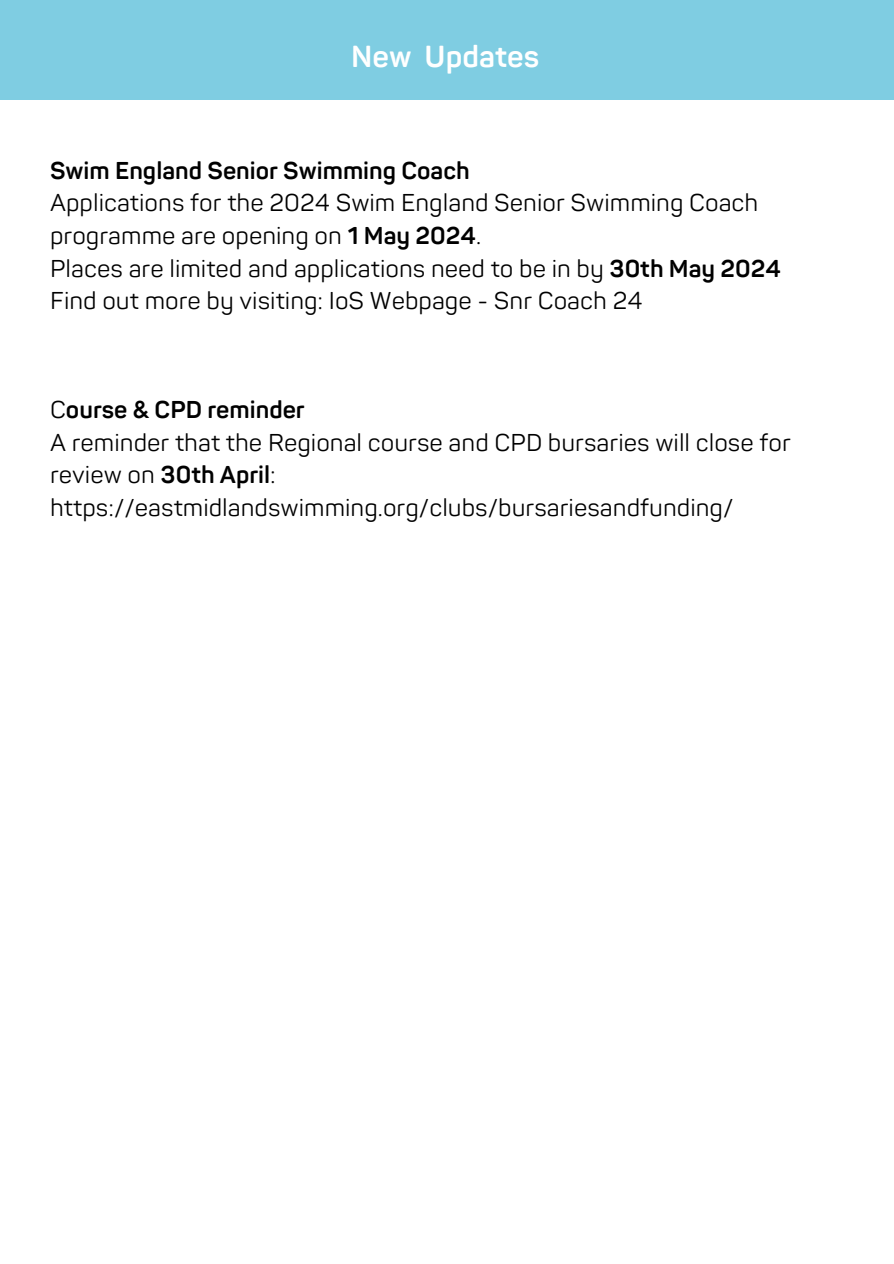
<style>
.page{position:relative;width:894px;height:1264px;background:#fff}
.page>*{position:absolute;margin:0;border:0;box-sizing:border-box;transform-origin:0 0}
.t1{font:700 30px "Panton";color:#fff}
.t2{font:24px/32.7px "Panton";color:#000}
.t3{font:700 24px "Panton";color:#000}
.s1{font-weight:700}
.s2{font-weight:400}
</style>
<div class="page">
<div style="left:0;top:0;width:893px;height:100px;background:#7fcde2"></div>
<h1 class="t1" style="left:351px;top:39px;width:190px">New Updates</h1>
<p class="t3" style="left:50px;top:156px;width:421px">Swim England Senior Swimming Coach</p>
<p class="t2" style="left:50px;top:187px;width:709px">Applications for the 2024 Swim England Senior Swimming Coach programme are opening on <span class="s1">1 May 2024</span>.</p>
<p class="t2" style="left:50px;top:253px;width:732px">Places are limited and applications need to be in by <span class="s1">30th May 2024</span></p>
<p class="t2" style="left:50px;top:285px;width:594px">Find out more by visiting: IoS Webpage - Snr Coach 24</p>
<p class="t3" style="left:50px;top:395px;width:256px"><span class="s2">C</span>ourse &amp; CPD reminder</p>
<p class="t2" style="left:50px;top:427px;width:742px">A reminder that the Regional course and CPD bursaries will close for review on <span class="s1">30th April</span>:</p>
<p class="t2" style="left:50px;top:492px;width:684px">https://eastmidlandswimming.org/clubs/bursariesandfunding/</p>
</div>
